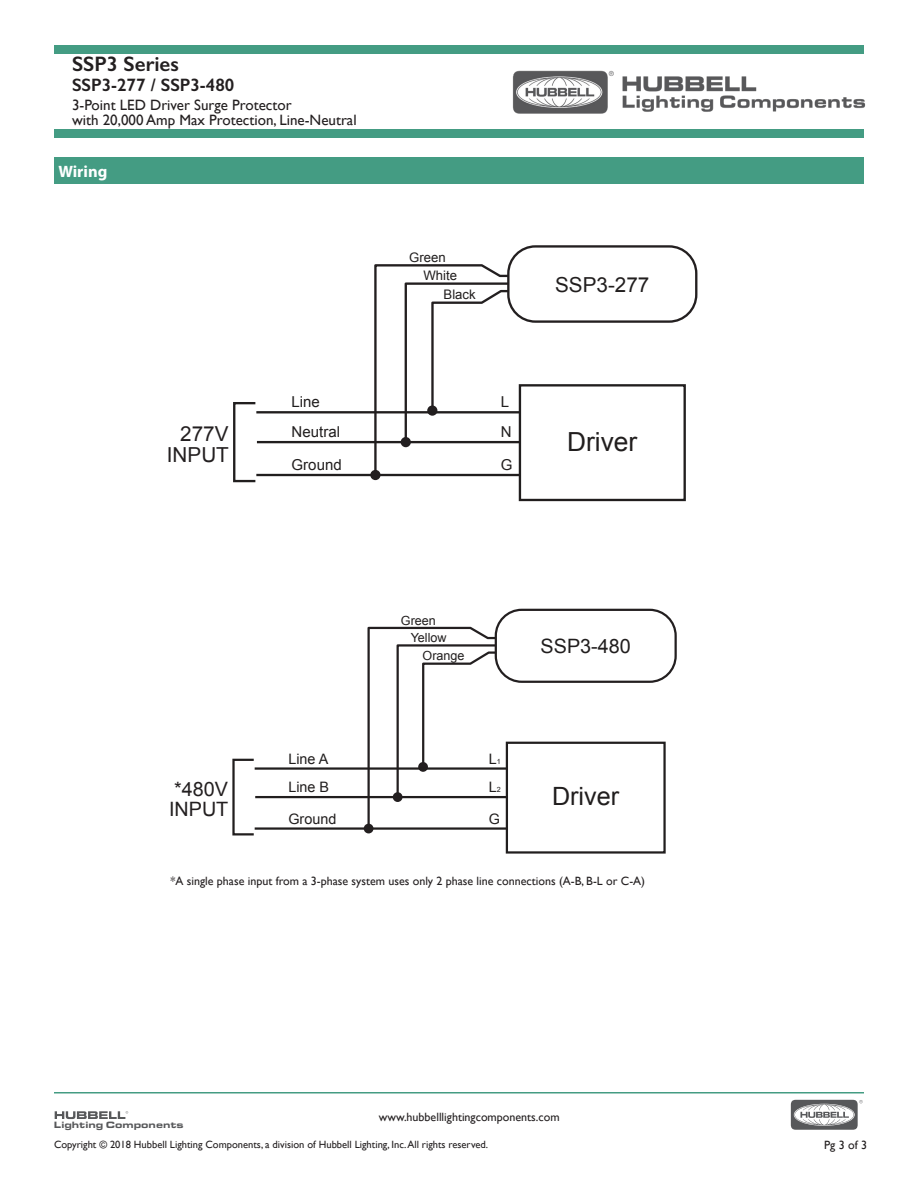
<style>
.page{position:relative;width:918px;height:1188px;background:#fff}
.page>*{position:absolute;margin:0;border:0;box-sizing:border-box;transform-origin:0 0}
.t1{font:26.25px "Arial";color:#211e1e}
.t2{font:25.2px "Arial";color:#211e1e}
.t3{font:600 21px "Gill Sans";color:#231f20}
.t4{font:20.7px/20.7px "Arial";color:#231f20;text-align:right}
.t5{font:20.7px "Arial";color:#211e1e}
.t6{font:19.8px/19.8px "Arial";color:#231f20}
.t7{font:19.8px "Arial";color:#211e1e}
.t8{font:600 18px "Gill Sans";color:#231f20}
.t9{font:700 16.5px "Myriad Pro";color:#fff}
.t10{font:15px/15px "Gill Sans";color:#231f20}
.t11{font:15px/29.7px "Arial";color:#211e1e}
.t12{font:14.4px/28.3px "Arial";color:#211e1e}
.t13{font:13.2px "Arial";color:#211e1e}
.t14{font:12.6px "Arial";color:#211e1e}
.t15{font:12px "Gill Sans";color:#231f20}
.t16{font:10.5px "Gill Sans";color:#231f20}
.t17{font:900 9.45px "Eurostile Ext";color:#57585a}
.s1{font-size:7.2px}
</style>
<div class="page">
<div style="left:54px;top:129px;width:810px;height:9px;background:#449c83"></div>
<div style="left:54px;top:45px;width:810px;height:9px;background:#449c83"></div>
<hr style="left:54px;top:1092px;width:810px;height:2px;background:#449c83">
<div style="left:791px;top:1100px;width:67px;height:30px;background:#57585a;border-radius:5px"></div>
<svg style="left:794px;top:1104px;width:61px;height:22px"></svg>
<svg style="left:795px;top:1100px;width:68px;height:25px"></svg>
<svg style="left:55px;top:1111px;width:73px;height:8px"></svg>
<img style="left:512px;top:70px;width:354px;height:44px">
<div style="left:54px;top:158px;width:810px;height:26px;background:#449c83"></div>
<div style="left:519px;top:384px;width:167px;height:117px;border:2px solid #211e1e"></div>
<svg style="left:373px;top:264px;width:149px;height:213px"></svg>
<div style="left:508px;top:246px;width:188px;height:76px;background:#fff;border-radius:27px"></div>
<div style="left:507px;top:245px;width:190px;height:78px;border:2px solid #231f20;border-radius:27px"></div>
<div style="left:233px;top:402px;width:24px;height:80px;border:2px solid #211e1e"></div>
<hr style="left:256px;top:411px;width:263px;height:2px;background:#211e1e">
<hr style="left:257px;top:441px;width:263px;height:2px;background:#211e1e">
<hr style="left:256px;top:474px;width:263px;height:2px;background:#211e1e">
<div style="left:401px;top:437px;width:10px;height:10px;background:#231f20;border-radius:50%"></div>
<div style="left:370px;top:470px;width:11px;height:10px;background:#231f20;border-radius:50%"></div>
<div style="left:506px;top:742px;width:160px;height:112px;border:2px solid #211e1e"></div>
<svg style="left:366px;top:626px;width:143px;height:205px"></svg>
<div style="left:496px;top:610px;width:180px;height:72px;background:#fff;border-radius:26px"></div>
<div style="left:495px;top:609px;width:182px;height:74px;border:2px solid #231f20;border-radius:26px"></div>
<div style="left:232px;top:759px;width:23px;height:76px;border:2px solid #211e1e"></div>
<hr style="left:255px;top:767px;width:251px;height:3px;background:#211e1e">
<hr style="left:255px;top:796px;width:252px;height:2px;background:#211e1e">
<hr style="left:255px;top:827px;width:251px;height:3px;background:#211e1e">
<div style="left:393px;top:792px;width:10px;height:10px;background:#231f20;border-radius:50%"></div>
<div style="left:364px;top:824px;width:10px;height:9px;background:#231f20;border-radius:50%"></div>
<p class="t3" style="left:72px;top:51px;width:108px">SSP3 Series</p>
<p class="t8" style="left:72px;top:74px;width:164px">SSP3-277 / SSP3-480</p>
<p class="t10" style="left:72px;top:97px;width:286px">3-Point LED Driver Surge Protector<br>with 20,000 Amp Max Protection, Line-Neutral</p>
<p class="t9" style="left:58px;top:161px;width:50px">Wiring</p>
<p class="t4" style="left:167px;top:423px;width:64px">277V<br>INPUT</p>
<p class="t11" style="left:292px;top:388px;width:30px">Line</p>
<p class="t11" style="left:292px;top:417px;width:50px">Neutral</p>
<p class="t11" style="left:292px;top:450px;width:52px">Ground</p>
<p class="t6" style="left:169px;top:779px;width:61px">*480V<br>INPUT</p>
<p class="t12" style="left:288px;top:745px;width:41px">Line A</p>
<p class="t12" style="left:288px;top:773px;width:42px">Line B</p>
<p class="t12" style="left:288px;top:804px;width:49px">Ground</p>
<p class="t13" style="left:409px;top:249px;width:38px">Green</p>
<p class="t13" style="left:423px;top:267px;width:35px">White</p>
<p class="t13" style="left:444px;top:286px;width:34px">Black</p>
<p class="t11" style="left:501px;top:388px;width:12px">L<br>N</p>
<p class="t11" style="left:501px;top:450px;width:13px">G</p>
<p class="t5" style="left:555px;top:271px;width:96px">SSP3-277</p>
<p class="t1" style="left:567px;top:424px;width:72px">Driver</p>
<p class="t14" style="left:401px;top:612px;width:36px">Green</p>
<p class="t14" style="left:411px;top:630px;width:37px">Yellow</p>
<p class="t14" style="left:423px;top:648px;width:43px">Orange</p>
<p class="t12" style="left:489px;top:745px;width:14px">L<span class="s1">1<br></span>L<span class="s1">2</span></p>
<p class="t12" style="left:489px;top:804px;width:13px">G</p>
<p class="t7" style="left:541px;top:633px;width:92px">SSP3-480</p>
<p class="t2" style="left:552px;top:780px;width:69px">Driver</p>
<p class="t15" style="left:171px;top:873px;width:476px">*A single phase input from a 3-phase system uses only 2 phase line connections (A-B, B-L or C-A)</p>
<p class="t15" style="left:379px;top:1109px;width:182px">www.hubbelllightingcomponents.com</p>
<p class="t16" style="left:54px;top:1138px;width:436px">Copyright © 2018 Hubbell Lighting Components, a division of Hubbell Lighting, Inc. All rights reserved.</p>
<p class="t15" style="left:824px;top:1138px;width:44px">Pg 3 of 3</p>
<p class="t17" style="left:54px;top:1117px;width:131px">Lighting Components</p>
</div>
